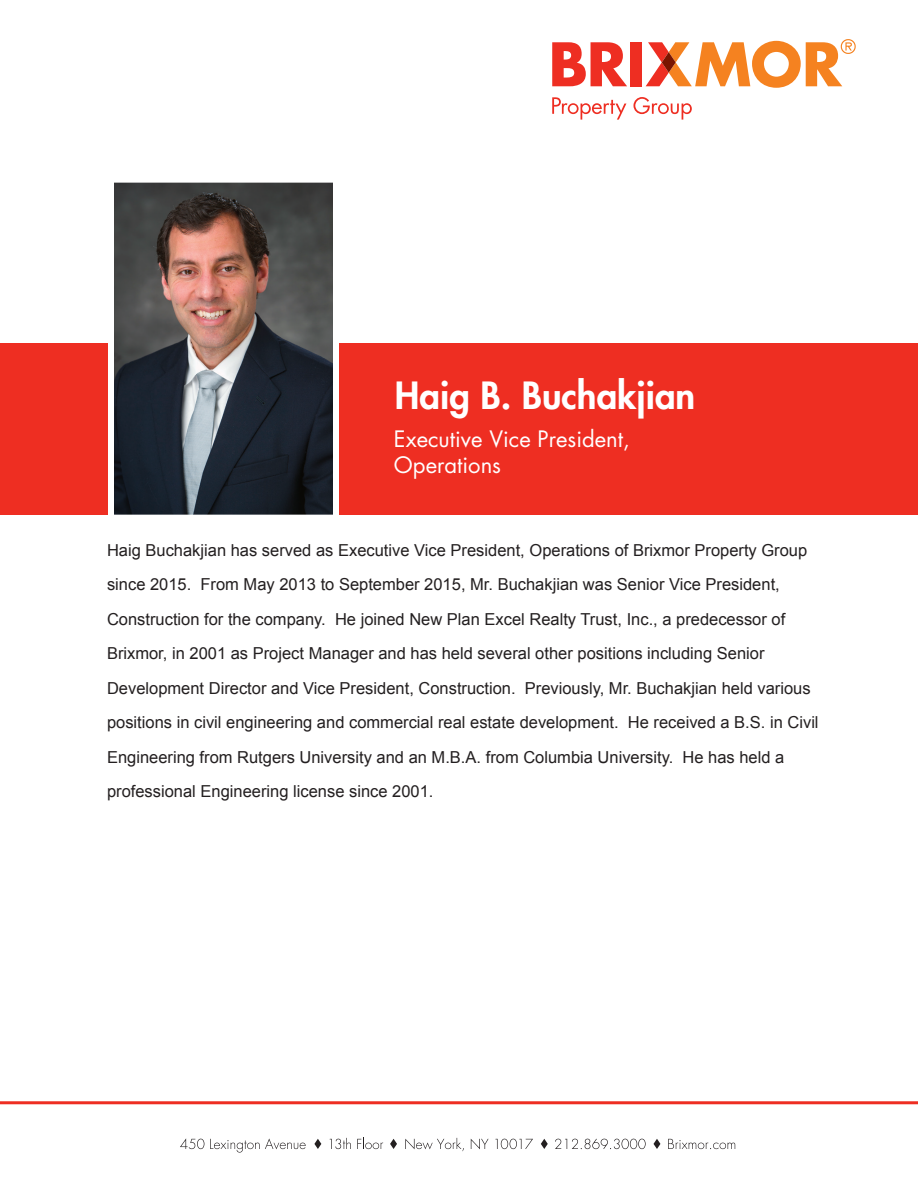
<style>
.page{position:relative;width:918px;height:1188px;background:#fff}
.page>*{position:absolute;margin:0;border:0;box-sizing:border-box;transform-origin:0 0}
.t1{font:800 36.45px "Futura Std";color:#fff}
.t2{font:22.05px/26.4px "Futura Std";color:#fff}
.t3{font:16.5px/34.5px "Arial";color:#231f20}
</style>
<div class="page">
<div style="left:0;top:343px;width:918px;height:172px;background:#ee2e22"></div>
<hr style="left:0;top:1101px;width:918px;height:3px;background:#ee2e22">
<svg style="left:552px;top:42px;width:75px;height:44px"></svg>
<div style="left:631px;top:42px;width:11px;height:44px;background:#ee2e22"></div>
<svg style="left:552px;top:97px;width:74px;height:23px"></svg>
<svg style="left:633px;top:97px;width:59px;height:23px"></svg>
<svg style="left:646px;top:39px;width:210px;height:49px"></svg>
<svg style="left:180px;top:1138px;width:24px;height:11px"></svg>
<svg style="left:210px;top:1138px;width:96px;height:15px"></svg>
<svg style="left:330px;top:1138px;width:21px;height:11px"></svg>
<svg style="left:357px;top:1138px;width:26px;height:11px"></svg>
<svg style="left:405px;top:1138px;width:59px;height:13px"></svg>
<svg style="left:471px;top:1139px;width:18px;height:10px"></svg>
<svg style="left:495px;top:1139px;width:38px;height:10px"></svg>
<svg style="left:555px;top:1139px;width:91px;height:10px"></svg>
<svg style="left:668px;top:1139px;width:67px;height:10px"></svg>
<svg style="left:654px;top:1139px;width:6px;height:10px"></svg>
<svg style="left:541px;top:1139px;width:7px;height:10px"></svg>
<svg style="left:390px;top:1139px;width:7px;height:10px"></svg>
<svg style="left:314px;top:1139px;width:7px;height:10px"></svg>
<img style="left:115px;top:184px;width:217px;height:330px">
<div style="left:108px;top:177px;width:231px;height:344px;border:6px solid #fff"></div>
<h1 class="t1" style="left:395px;top:372px;width:302px">Haig B. Buchakjian</h1>
<h2 class="t2" style="left:394px;top:426px;width:237px">Executive Vice President,<br>Operations</h2>
<p class="t3" style="left:107px;top:533px;width:713px">Haig Buchakjian has served as Executive Vice President, Operations of Brixmor Property Group since 2015. From May 2013 to September 2015, Mr. Buchakjian was Senior Vice President, Construction for the company. He joined New Plan Excel Realty Trust, Inc., a predecessor of Brixmor, in 2001 as Project Manager and has held several other positions including Senior Development Director and Vice President, Construction. Previously, Mr. Buchakjian held various positions in civil engineering and commercial real estate development. He received a B.S. in Civil Engineering from Rutgers University and an M.B.A. from Columbia University. He has held a professional Engineering license since 2001.</p>
</div>
